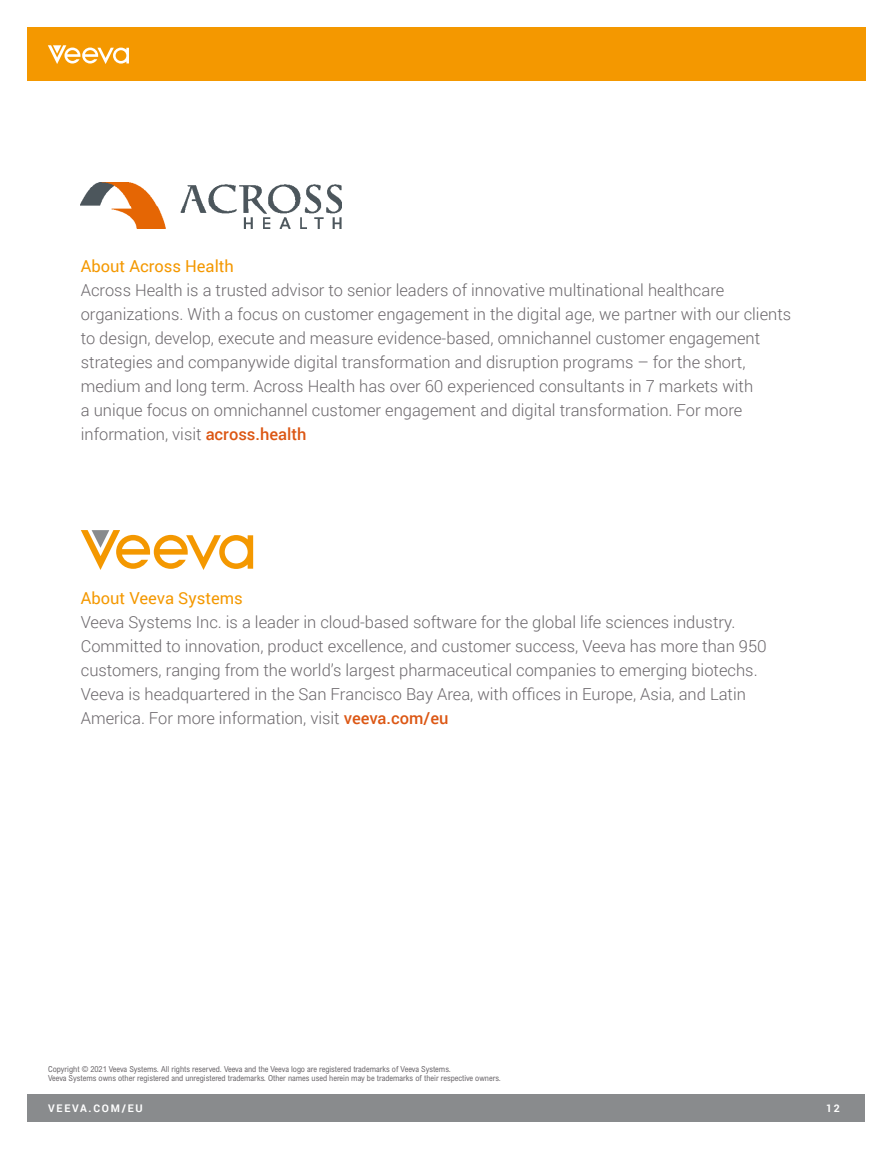
<style>
.page{position:relative;width:893px;height:1149px;background:#fff}
.page>*{position:absolute;margin:0;border:0;box-sizing:border-box;transform-origin:0 0}
.t1{font:300 16.5px/24px "Roboto";color:#6b676b}
.t2{font:16.5px "Roboto";color:#f49800}
.t3{font:700 10.5px "Roboto";letter-spacing:.17em;color:#fff}
.t4{font:condensed 8.25px/9px "Arial MT Std";color:#6b676b}
.s1{font-weight:500;color:#dc5714}
</style>
<div class="page">
<img style="left:81px;top:183px;width:261px;height:46px">
<svg style="left:81px;top:530px;width:172px;height:40px"></svg>
<div style="left:28px;top:1093px;width:837px;height:27px;background:#898b8d"></div>
<div style="left:27px;top:28px;width:838px;height:53px;background:#f49800"></div>
<svg style="left:48px;top:45px;width:81px;height:19px"></svg>
<p class="t2" style="left:81px;top:254px;width:155px">About Across Health</p>
<p class="t1" style="left:81px;top:277px;width:712px">Across Health is a trusted advisor to senior leaders of innovative multinational healthcare organizations. With a focus on customer engagement in the digital age, we partner with our clients to design, develop, execute and measure evidence-based, omnichannel customer engagement strategies and companywide digital transformation and disruption programs – for the short, medium and long term. Across Health has over 60 experienced consultants in 7 markets with<br>a unique focus on omnichannel customer engagement and digital transformation. For more information, visit <span class="s1">across.health</span></p>
<p class="t2" style="left:81px;top:586px;width:164px">About Veeva Systems</p>
<p class="t1" style="left:81px;top:609px;width:688px">Veeva Systems Inc. is a leader in cloud-based software for the global life sciences industry.<br>Committed to innovation, product excellence, and customer success, Veeva has more than 950 customers, ranging from the world’s largest pharmaceutical companies to emerging biotechs.<br>Veeva is headquartered in the San Francisco Bay Area, with offices in Europe, Asia, and Latin America. For more information, visit <span class="s1">veeva.com/eu</span></p>
<p class="t4" style="left:48px;top:1063px;width:454px">Copyright © 2021 Veeva Systems. All rights reserved. Veeva and the Veeva logo are registered trademarks of Veeva Systems.<br>Veeva Systems owns other registered and unregistered trademarks. Other names used herein may be trademarks of their respective owners.</p>
<p class="t3" style="left:48px;top:1100px;width:96px">VEEVA.COM/EU</p>
<p class="t3" style="left:826px;top:1100px;width:15px">12</p>
</div>
